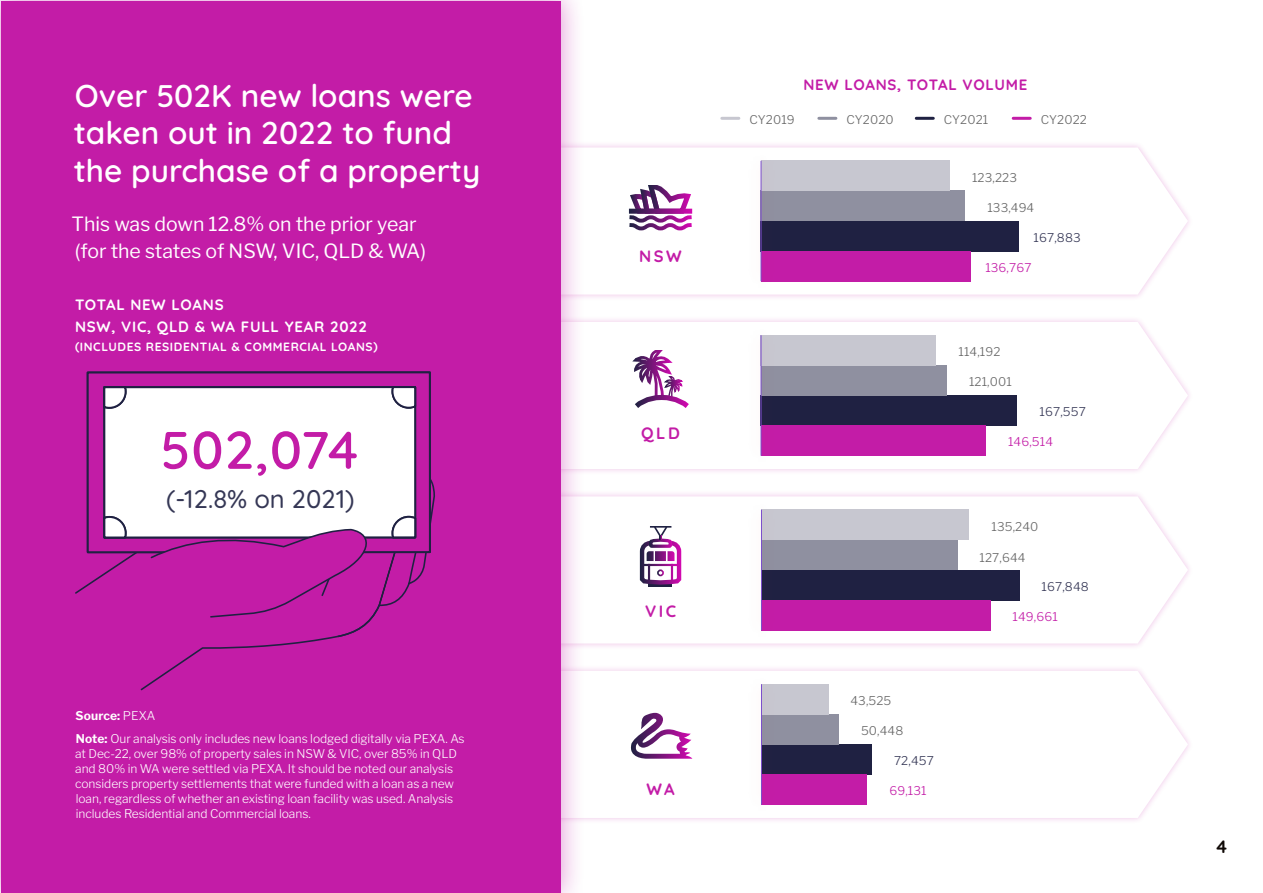
<style>
.page{position:relative;width:1263px;height:893px;background:#fff}
.page>*{position:absolute;margin:0;border:0;box-sizing:border-box;transform-origin:0 0}
.t1{font:600 52.95px "Quicksand";color:#c31ca7}
.t2{font:600 31.5px/37.8px "Quicksand";color:#fff}
.t3{font:500 25.5px "Quicksand";color:#353755}
.t4{font:19.5px/27px "Libre Franklin";color:#fff}
.t5{font:700 18px "Quicksand";color:#100906}
.t6{font:700 16.5px "Quicksand";letter-spacing:.15em;color:#c31ca7}
.t7{font:700 15px/22.5px "Quicksand";letter-spacing:.05em;color:#fff}
.t8{font:700 15px "Quicksand";letter-spacing:.05em;color:#c31ca7}
.t9{font:300 12px/15px "Libre Franklin";letter-spacing:-.005em;color:#fff}
.t10{font:300 12px "Libre Franklin";letter-spacing:.01em;color:#666}
.t11{font:700 12px "Quicksand";letter-spacing:.05em;color:#fff}
.t12{font:300 12px "Libre Franklin";letter-spacing:.01em;color:#353755}
.t13{font:300 12px "Libre Franklin";letter-spacing:.01em;color:#c31ca7}
.s1{font-weight:700}
</style>
<div class="page">
<div style="left:534px;top:141px;width:660px;height:160px;background:#c31ca7;opacity:.25"></div>
<svg style="left:586px;top:147px;width:602px;height:148px"></svg>
<div style="left:534px;top:315px;width:660px;height:160px;background:#c31ca7;opacity:.25"></div>
<svg style="left:586px;top:322px;width:602px;height:147px"></svg>
<div style="left:534px;top:490px;width:660px;height:160px;background:#c31ca7;opacity:.25"></div>
<svg style="left:586px;top:496px;width:602px;height:147px"></svg>
<div style="left:534px;top:664px;width:660px;height:160px;background:#c31ca7;opacity:.25"></div>
<svg style="left:586px;top:671px;width:602px;height:147px"></svg>
<div style="left:0;top:0;width:586px;height:893px;background:#c31ca7;opacity:.5"></div>
<div style="left:1px;top:1px;width:559px;height:891px;background:#c31ca7"></div>
<svg style="left:75px;top:464px;width:360px;height:227px"></svg>
<div style="left:88px;top:372px;width:342px;height:180px;background:#c21ca6"></div>
<div style="left:87px;top:371px;width:344px;height:182px;border:2px solid #1f2142"></div>
<div style="left:104px;top:387px;width:311px;height:150px;background:#fff"></div>
<div style="left:103px;top:386px;width:313px;height:152px;border:2px solid #1f2142"></div>
<svg style="left:390px;top:386px;width:27px;height:24px"></svg>
<svg style="left:103px;top:386px;width:25px;height:24px"></svg>
<svg style="left:103px;top:515px;width:25px;height:24px"></svg>
<svg style="left:149px;top:474px;width:268px;height:164px"></svg>
<svg style="left:628px;top:186px;width:65px;height:46px"></svg>
<svg style="left:633px;top:350px;width:56px;height:59px"></svg>
<svg style="left:639px;top:525px;width:43px;height:62px"></svg>
<div style="left:657px;top:569px;width:7px;height:7px;border:2px solid #fff;border-radius:50%"></div>
<svg style="left:628px;top:713px;width:64px;height:46px"></svg>
<div style="left:761px;top:221px;width:257px;height:30px;background:#1f2142"></div>
<div style="left:761px;top:395px;width:256px;height:31px;background:#1f2142"></div>
<div style="left:761px;top:251px;width:209px;height:30px;background:#c31ca7"></div>
<div style="left:761px;top:426px;width:224px;height:30px;background:#c31ca7"></div>
<div style="left:761px;top:191px;width:204px;height:30px;background:#8f90a0"></div>
<div style="left:761px;top:161px;width:188px;height:30px;background:#c7c7d0"></div>
<div style="left:761px;top:365px;width:185px;height:30px;background:#8f90a0"></div>
<div style="left:761px;top:335px;width:175px;height:30px;background:#c7c7d0"></div>
<div style="left:761px;top:570px;width:258px;height:30px;background:#1f2142"></div>
<div style="left:761px;top:744px;width:111px;height:30px;background:#1f2142"></div>
<div style="left:761px;top:600px;width:229px;height:30px;background:#c31ca7"></div>
<div style="left:761px;top:774px;width:106px;height:31px;background:#c31ca7"></div>
<div style="left:761px;top:540px;width:196px;height:30px;background:#8f90a0"></div>
<div style="left:761px;top:510px;width:208px;height:30px;background:#c7c7d0"></div>
<div style="left:761px;top:714px;width:77px;height:30px;background:#8f90a0"></div>
<div style="left:761px;top:684px;width:67px;height:30px;background:#c7c7d0"></div>
<div style="left:746px;top:149px;width:30px;height:144px;background:#e95965;opacity:.5"></div>
<hr style="left:760px;top:161px;width:1px;height:120px;background:#7b4ecc">
<div style="left:746px;top:324px;width:30px;height:144px;background:#e95965;opacity:.5"></div>
<hr style="left:760px;top:335px;width:1px;height:121px;background:#7b4ecc">
<div style="left:746px;top:498px;width:31px;height:144px;background:#e95965;opacity:.5"></div>
<hr style="left:761px;top:510px;width:1px;height:120px;background:#7b4ecc">
<div style="left:746px;top:672px;width:31px;height:144px;background:#e95965;opacity:.5"></div>
<hr style="left:761px;top:684px;width:1px;height:121px;background:#7b4ecc">
<hr style="left:819px;top:117px;width:17px;height:3px;background:#8f90a0">
<hr style="left:916px;top:117px;width:17px;height:3px;background:#1f2142">
<hr style="left:1013px;top:117px;width:17px;height:3px;background:#c31ca7">
<hr style="left:722px;top:117px;width:17px;height:3px;background:#c7c7d0">
<h2 class="t2" style="left:74px;top:73px;width:408px">Over 502K new loans were taken out in 2022 to fund the purchase of a property</h2>
<h3 class="t4" style="left:72px;top:209px;width:356px">This was down 12.8% on the prior year (for the states of NSW, VIC, QLD &amp; WA)</h3>
<p class="t7" style="left:75px;top:291px;width:294px">TOTAL NEW LOANS<br>NSW, VIC, QLD &amp; WA FULL YEAR 2022</p>
<p class="t11" style="left:75px;top:337px;width:304px">(INCLUDES RESIDENTIAL &amp; COMMERCIAL LOANS)</p>
<h1 class="t1" style="left:160px;top:409px;width:199px">502,074</h1>
<h3 class="t3" style="left:166px;top:479px;width:190px">(-12.8% on 2021)</h3>
<p class="t9" style="left:76px;top:704px;width:390px;line-height:22.5px"><span class="s1">Source:</span> PEXA<br><span class="s1">Note:</span> Our analysis only includes new loans lodged digitally via PEXA. As</p>
<p class="t9" style="left:75px;top:745px;width:383px">at Dec-22, over 98% of property sales in NSW &amp; VIC, over 85% in QLD and 80% in WA were settled via PEXA. It should be noted our analysis considers property settlements that were funded with a loan as a new loan, regardless of whether an existing loan facility was used. Analysis includes Residential and Commercial loans.</p>
<h3 class="t6" style="left:639px;top:243px;width:44px">NSW</h3>
<h3 class="t6" style="left:641px;top:420px;width:40px">QLD</h3>
<h3 class="t6" style="left:645px;top:599px;width:33px">VIC</h3>
<h3 class="t6" style="left:646px;top:776px;width:30px">WA</h3>
<p class="t8" style="left:803px;top:73px;width:225px">NEW LOANS, TOTAL VOLUME</p>
<p class="t10" style="left:749px;top:110px;width:47px">CY2019</p>
<p class="t10" style="left:846px;top:110px;width:49px">CY2020</p>
<p class="t10" style="left:944px;top:110px;width:46px">CY2021</p>
<p class="t10" style="left:1041px;top:110px;width:48px">CY2022</p>
<p class="t10" style="left:972px;top:168px;width:46px">123,223</p>
<p class="t10" style="left:987px;top:198px;width:48px">133,494</p>
<p class="t12" style="left:1034px;top:228px;width:49px">167,883</p>
<p class="t13" style="left:985px;top:258px;width:48px">136,767</p>
<p class="t10" style="left:958px;top:342px;width:44px">114,192</p>
<p class="t10" style="left:969px;top:372px;width:44px">121,001</p>
<p class="t12" style="left:1039px;top:403px;width:48px">167,557</p>
<p class="t13" style="left:1008px;top:433px;width:46px">146,514</p>
<p class="t10" style="left:991px;top:517px;width:48px">135,240</p>
<p class="t10" style="left:979px;top:548px;width:47px">127,644</p>
<p class="t12" style="left:1041px;top:577px;width:49px">167,848</p>
<p class="t10" style="left:850px;top:691px;width:42px">43,525</p>
<p class="t10" style="left:861px;top:721px;width:44px">50,448</p>
<p class="t12" style="left:894px;top:751px;width:41px">72,457</p>
<p class="t13" style="left:889px;top:782px;width:39px">69,131</p>
<p class="t13" style="left:1012px;top:607px;width:47px">149,661</p>
<h3 class="t5" style="left:1216px;top:833px;width:12px">4</h3>
</div>
